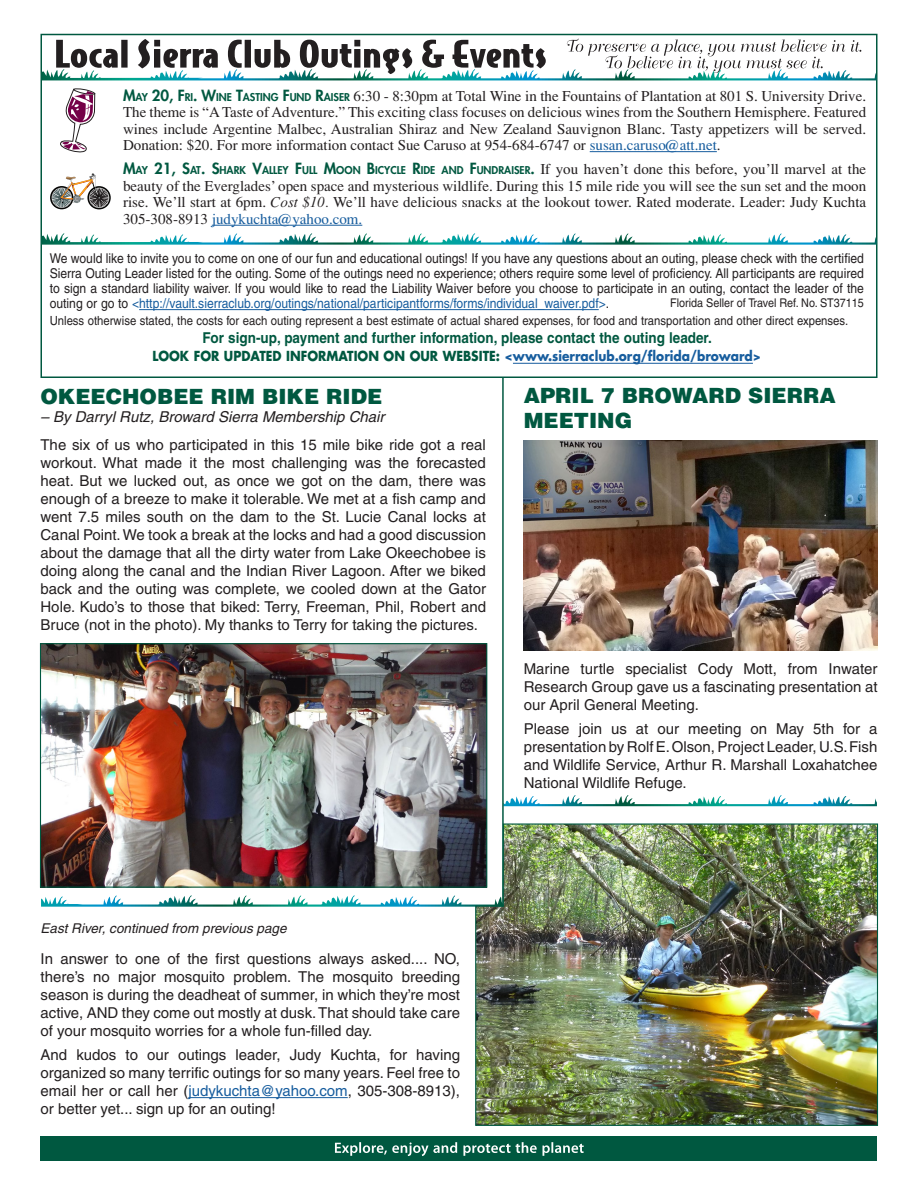
<style>
.page{position:relative;width:918px;height:1188px;background:#fff}
.page>*{position:absolute;margin:0;border:0;box-sizing:border-box;transform-origin:0 0}
.t1{font:900 21px/25.2px "Helvetica";color:#005840}
.t2{font:15px/18px "Helvetica";color:#231f20;text-align:justify}
.t3{font:15px/16.5px "Times";color:#231f20;text-align:justify}
.t4{font:700 15px "Helvetica";color:#005840;scale:.9 1}
.t5{font:italic 15px "Helvetica";color:#231f20}
.t6{font:13.5px/15px "Helvetica";color:#231f20;text-align:justify;scale:.9 1}
.t7{font:700 13.5px "Futura";color:#005840;scale:.9 1}
.t8{font:italic 13.5px "Helvetica";color:#231f20}
.t9{font:12.6px "Helvetica";color:#231f20;scale:.9 1}
.t10{font:12px "Helvetica";color:#231f20;scale:.9 1}
.s1{font-family:"Futura";font-weight:800;color:#005840}
.s2{font-family:"Futura";font-weight:800;font-size:10.5px;color:#005840}
.s3{color:#175d9e}
.s4{font-style:italic}
</style>
<div class="page">
<div style="left:40px;top:34px;width:838px;height:344px;border:2px solid #005840"></div>
<div style="left:40px;top:1136px;width:838px;height:25px;background:#005840"></div>
<svg style="left:567px;top:38px;width:294px;height:35px"></svg>
<svg style="left:54px;top:39px;width:492px;height:39px"></svg>
<svg style="left:54px;top:233px;width:415px;height:9px"></svg>
<svg style="left:41px;top:895px;width:434px;height:12px"></svg>
<svg style="left:504px;top:795px;width:373px;height:11px"></svg>
<hr style="left:590px;top:151px;width:127px;height:1px;background:#175d9e">
<hr style="left:212px;top:225px;width:150px;height:1px;background:#175d9e">
<svg style="left:50px;top:173px;width:61px;height:36px"></svg>
<hr style="left:139px;top:309px;width:460px;height:1px;background:#175d9e">
<hr style="left:513px;top:363px;width:240px;height:1px;background:#175d9e">
<svg style="left:335px;top:1142px;width:249px;height:14px"></svg>
<svg style="left:60px;top:89px;width:35px;height:63px"></svg>
<img style="left:42px;top:645px;width:443px;height:241px">
<div style="left:40px;top:643px;width:447px;height:245px;border:1px solid #005840"></div>
<img style="left:524px;top:441px;width:354px;height:209px">
<hr style="left:502px;top:377px;width:2px;height:530px;background:#005840">
<hr style="left:188px;top:1097px;width:160px;height:1px;background:#175d9e">
<img style="left:475px;top:823px;width:404px;height:303px">
<p class="t3" style="left:123px;top:87px;width:745px"><span class="s1">M</span><span class="s2">AY</span> <span class="s1">20, F</span><span class="s2">RI</span><span class="s1">. W</span><span class="s2">INE</span> <span class="s1">T</span><span class="s2">ASTING</span> <span class="s1">F</span><span class="s2">UND</span> <span class="s1">R</span><span class="s2">AISER</span> 6:30 - 8:30pm at Total Wine in the Fountains of Plantation at 801 S. University Drive.<br>The theme is “A Taste of Adventure.” This exciting class focuses on delicious wines from the Southern Hemisphere. Featured wines include Argentine Malbec, Australian Shiraz and New Zealand Sauvignon Blanc. Tasty appetizers will be served.<br>Donation: $20. For more information contact Sue Caruso at 954-684-6747 or <span class="s3">susan.caruso@att.net</span>.</p>
<p class="t3" style="left:123px;top:161px;width:745px"><span class="s1">M</span><span class="s2">AY</span> <span class="s1">21, S</span><span class="s2">AT</span><span class="s1">. S</span><span class="s2">HARK</span> <span class="s1">V</span><span class="s2">ALLEY</span> <span class="s1">F</span><span class="s2">ULL</span> <span class="s1">M</span><span class="s2">OON</span> <span class="s1">B</span><span class="s2">ICYCLE</span> <span class="s1">R</span><span class="s2">IDE AND</span> <span class="s1">F</span><span class="s2">UNDRAISER</span><span class="s1">.</span> If you haven’t done this before, you’ll marvel at the beauty of the Everglades’ open space and mysterious wildlife. During this 15 mile ride you will see the sun set and the moon rise. We’ll start at 6pm. <span class="s4">Cost $10.</span> We’ll have delicious snacks at the lookout tower. Rated moderate. Leader: Judy Kuchta 305-308-8913 <span class="s3">judykuchta@yahoo.com.</span></p>
<p class="t6" style="left:50px;top:251px;width:906px">We would like to invite you to come on one of our fun and educational outings! If you have any questions about an outing, please check with the certified Sierra Outing Leader listed for the outing. Some of the outings need no experience; others require some level of proficiency. All participants are required to sign a standard liability waiver. If you would like to read the Liability Waiver before you choose to participate in an outing, contact the leader of the outing or go to <span class="s3">&lt;http://vault.sierraclub.org/outings/national/participantforms/forms/individual_waiver.pdf&gt;</span>.</p>
<p class="t9" style="left:50px;top:314px;width:889px">Unless otherwise stated, the costs for each outing represent a best estimate of actual shared expenses, for food and transportation and other direct expenses.</p>
<p class="t4" style="left:202px;top:328px;width:568px">For sign-up, payment and further information, please contact the outing leader.</p>
<p class="t7" style="left:152px;top:347px;width:678px">LOOK FOR UPDATED INFORMATION ON OUR WEBSITE: <span class="s3">&lt;www.sierraclub.org/florida/broward&gt;</span></p>
<p class="t10" style="left:670px;top:296px;width:217px">Florida Seller of Travel Ref. No. ST37115</p>
<h1 class="t1" style="left:40px;top:383px;width:343px">OKEECHOBEE RIM BIKE RIDE</h1>
<p class="t5" style="left:40px;top:408px;width:346px">– By Darryl Rutz, Broward Sierra Membership Chair</p>
<p class="t2" style="left:40px;top:436px;width:447px">The six of us who participated in this 15 mile bike ride got a real workout. What made it the most challenging was the forecasted heat. But we lucked out, as once we got on the dam, there was enough of a breeze to make it tolerable. We met at a fish camp and went 7.5 miles south on the dam to the St. Lucie Canal locks at Canal Point. We took a break at the locks and had a good discussion about the damage that all the dirty water from Lake Okeechobee is doing along the canal and the Indian River Lagoon. After we biked back and the outing was complete, we cooled down at the Gator Hole. Kudo’s to those that biked: Terry, Freeman, Phil, Robert and Bruce (not in the photo). My thanks to Terry for taking the pictures.</p>
<h1 class="t1" style="left:524px;top:382px;width:313px">APRIL 7 BROWARD SIERRA<br>MEETING</h1>
<p class="t2" style="left:524px;top:659px;width:355px">Marine turtle specialist Cody Mott, from Inwater Research Group gave us a fascinating presentation at our April General Meeting.</p>
<p class="t2" style="left:524px;top:720px;width:355px">Please join us at our meeting on May 5th for a presentation by Rolf E. Olson, Project Leader, U.S. Fish and Wildlife Service, Arthur R. Marshall Loxahatchee National Wildlife Refuge.</p>
<p class="t8" style="left:40px;top:920px;width:248px">East River, continued from previous page</p>
<p class="t2" style="left:40px;top:949px;width:421px">In answer to one of the first questions always asked.... NO, there’s no major mosquito problem. The mosquito breeding season is during the deadheat of summer, in which they’re most active, AND they come out mostly at dusk. That should take care of your mosquito worries for a whole fun-filled day.</p>
<p class="t2" style="left:40px;top:1046px;width:421px">And kudos to our outings leader, Judy Kuchta, for having organized so many terrific outings for so many years. Feel free to email her or call her (<span class="s3">judykuchta@yahoo.com</span>, 305-308-8913), or better yet... sign up for an outing!</p>
</div>
